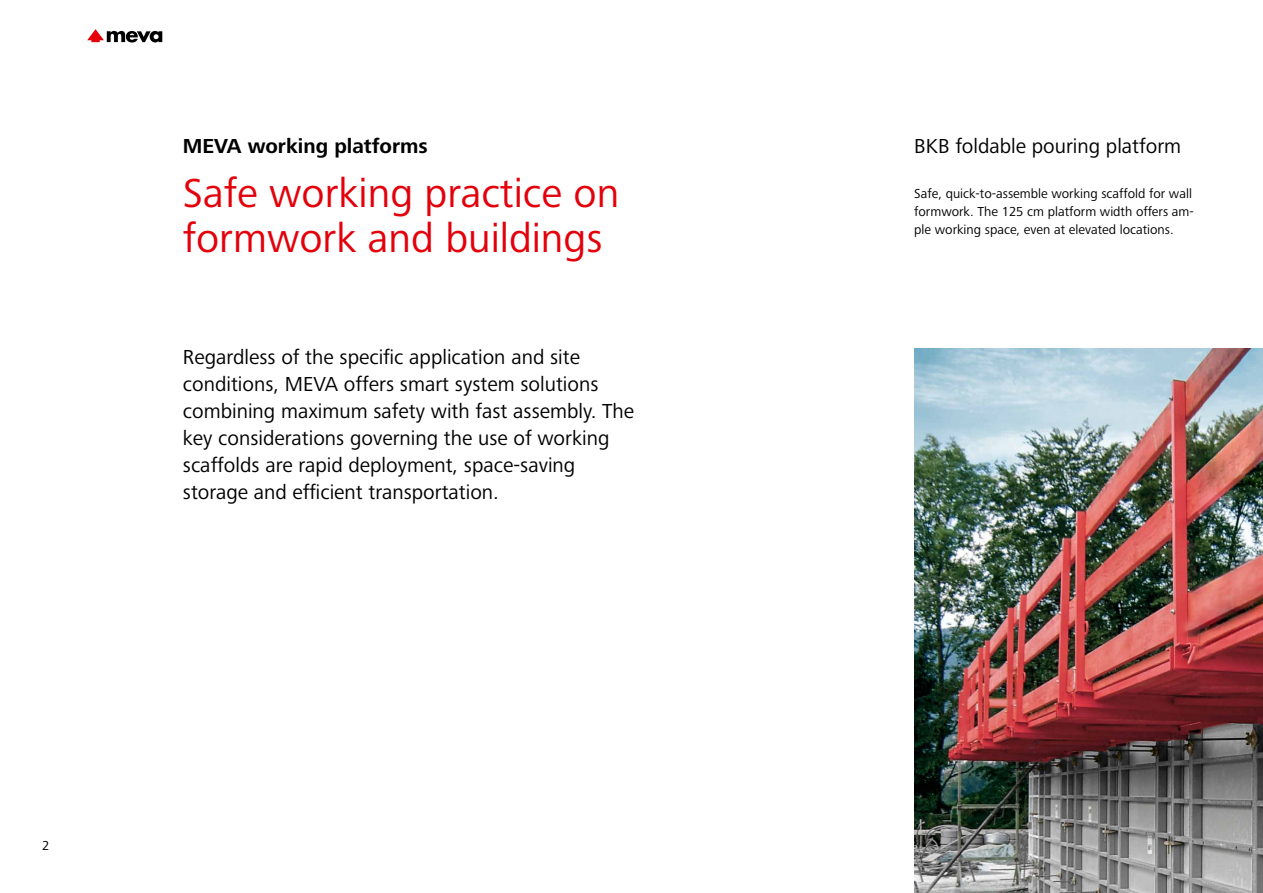
<style>
.page{position:relative;width:1263px;height:893px;background:#fff}
.page>*{position:absolute;margin:0;border:0;box-sizing:border-box;transform-origin:0 0}
.t1{font:42px/45px "Frutiger Next LTW1 G";color:#e3000b}
.t2{font:21px/27px "Frutiger Next LTW1 G";color:#000}
.t3{font:700 21px "Frutiger Next LTW1 G";color:#000}
.t4{font:13.5px/18px "Frutiger Next LTW1 G";color:#000}
</style>
<div class="page">
<img style="left:914px;top:349px;width:349px;height:544px">
<svg style="left:87px;top:29px;width:75px;height:14px"></svg>
<p class="t4" style="left:42px;top:836px;width:9px">2</p>
<p class="t3" style="left:183px;top:134px;width:247px">MEVA working platforms</p>
<h1 class="t1" style="left:183px;top:172px;width:438px">Safe working practice on formwork and buildings</h1>
<p class="t2" style="left:183px;top:344px;width:453px">Regardless of the specific application and site conditions, MEVA offers smart system solutions combining maximum safety with fast assembly. The key considerations governing the use of working scaffolds are rapid deployment, space-saving storage and efficient transportation.</p>
<p class="t2" style="left:914px;top:134px;width:268px">BKB foldable pouring platform</p>
<p class="t4" style="left:914px;top:185px;width:281px">Safe, quick-to-assemble working scaffold for wall formwork. The 125 cm platform width offers am&shy;ple working space, even at elevated locations.</p>
</div>
